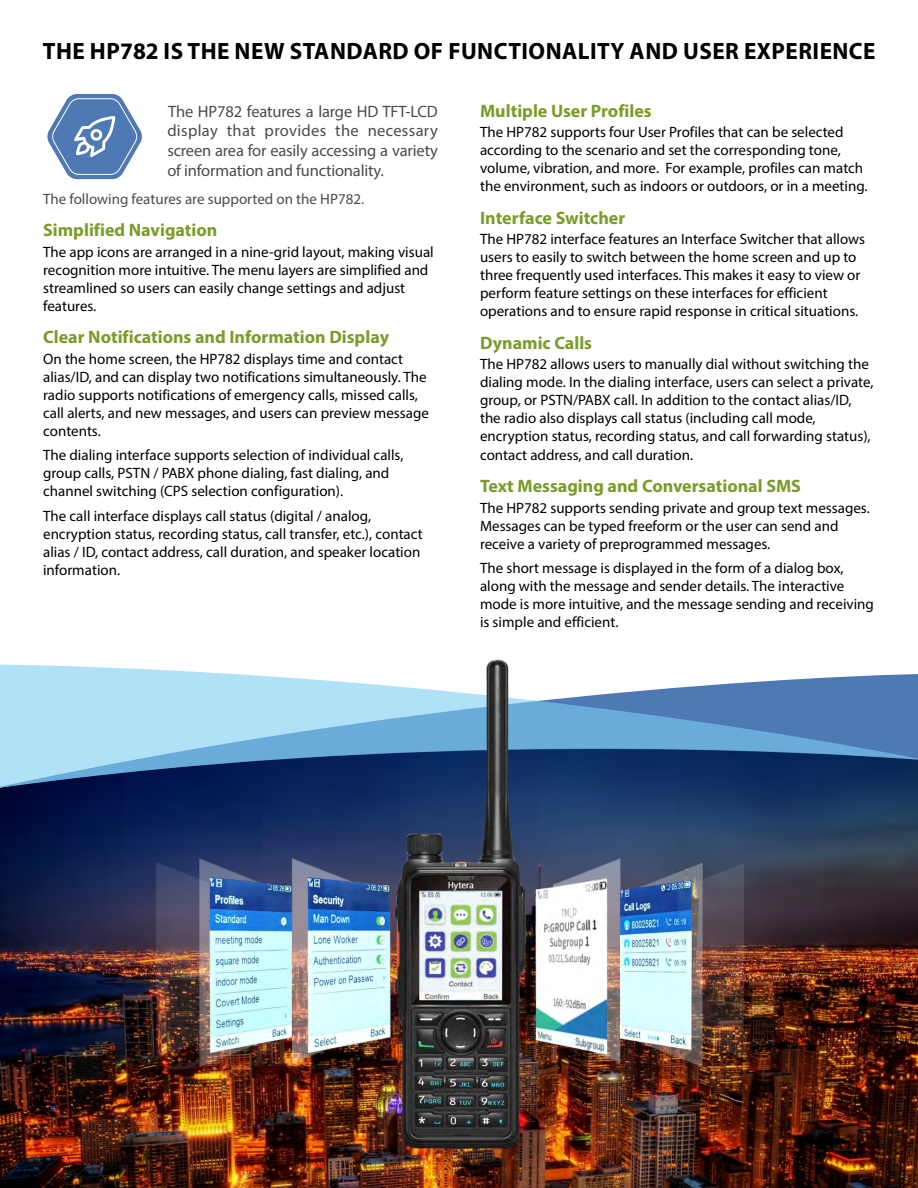
<style>
.page{position:relative;width:918px;height:1188px;background:#fff}
.page>*{position:absolute;margin:0;border:0;box-sizing:border-box;transform-origin:0 0}
.t1{font:700 23.7px "Myriad Pro";letter-spacing:.02em;color:#000}
.t2{font:700 18px "Myriad Pro";color:#7a9d27}
.t3{font:16.5px/19.8px "Myriad Pro";letter-spacing:-.01em;color:#4a4b4b;text-align:justify}
.t4{font:15px/18px "Myriad Pro";color:#000}
.t5{font:15px "Myriad Pro";color:#4a4b4b}
</style>
<div class="page">
<img style="left:0;top:789px;width:918px;height:399px">
<svg style="left:0;top:664px;width:918px;height:125px;background:#759fc4"></svg>
<img style="left:156px;top:659px;width:587px;height:529px">
<svg style="left:47px;top:94px;width:95px;height:85px"></svg>
<h1 class="t1" style="left:43px;top:42px;width:834px">THE HP782 IS THE NEW STANDARD OF FUNCTIONALITY AND USER EXPERIENCE</h1>
<p class="t3" style="left:167px;top:102px;width:272px">The HP782 features a large HD TFT-LCD display that provides the necessary screen area for easily accessing a variety of information and functionality.</p>
<p class="t5" style="left:43px;top:192px;width:323px">The following features are supported on the HP782.</p>
<p class="t2" style="left:43px;top:222px;width:176px">Simplified Navigation</p>
<p class="t4" style="left:43px;top:244px;width:392px">The app icons are arranged in a nine-grid layout, making visual recognition more intuitive. The menu layers are simplified and streamlined so users can easily change settings and adjust features.</p>
<p class="t2" style="left:43px;top:330px;width:347px">Clear Notifications and Information Display</p>
<p class="t4" style="left:43px;top:351px;width:387px">On the home screen, the HP782 displays time and contact alias/ID, and can display two notifications simultaneously. The radio supports notifications of emergency calls, missed calls, call alerts, and new messages, and users can preview message contents.</p>
<p class="t4" style="left:43px;top:447px;width:362px">The dialing interface supports selection of individual calls, group calls, PSTN / PABX phone dialing, fast dialing, and channel switching (CPS selection configuration).</p>
<p class="t4" style="left:43px;top:508px;width:381px">The call interface displays call status (digital / analog, encryption status, recording status, call transfer, etc.), contact alias / ID, contact address, call duration, and speaker location information.</p>
<p class="t2" style="left:480px;top:103px;width:173px">Multiple User Profiles</p>
<p class="t4" style="left:480px;top:124px;width:389px">The HP782 supports four User Profiles that can be selected according to the scenario and set the corresponding tone, volume, vibration, and more. For example, profiles can match the environment, such as indoors or outdoors, or in a meeting.</p>
<p class="t2" style="left:480px;top:210px;width:147px">Interface Switcher</p>
<p class="t4" style="left:480px;top:232px;width:387px">The HP782 interface features an Interface Switcher that allows users to easily to switch between the home screen and up to three frequently used interfaces. This makes it easy to view or perform feature settings on these interfaces for efficient operations and to ensure rapid response in critical situations.</p>
<p class="t2" style="left:480px;top:335px;width:114px">Dynamic Calls</p>
<p class="t4" style="left:480px;top:357px;width:395px">The HP782 allows users to manually dial without switching the dialing mode. In the dialing interface, users can select a private, group, or PSTN/PABX call. In addition to the contact alias/ID, the radio also displays call status (including call mode, encryption status, recording status, and call forwarding status), contact address, and call duration.</p>
<p class="t2" style="left:480px;top:478px;width:322px">Text Messaging and Conversational SMS</p>
<p class="t4" style="left:480px;top:500px;width:391px">The HP782 supports sending private and group text messages.<br>Messages can be typed freeform or the user can send and receive a variety of preprogrammed messages.</p>
<p class="t4" style="left:480px;top:560px;width:395px">The short message is displayed in the form of a dialog box, along with the message and sender details. The interactive mode is more intuitive, and the message sending and receiving is simple and efficient.</p>
</div>
